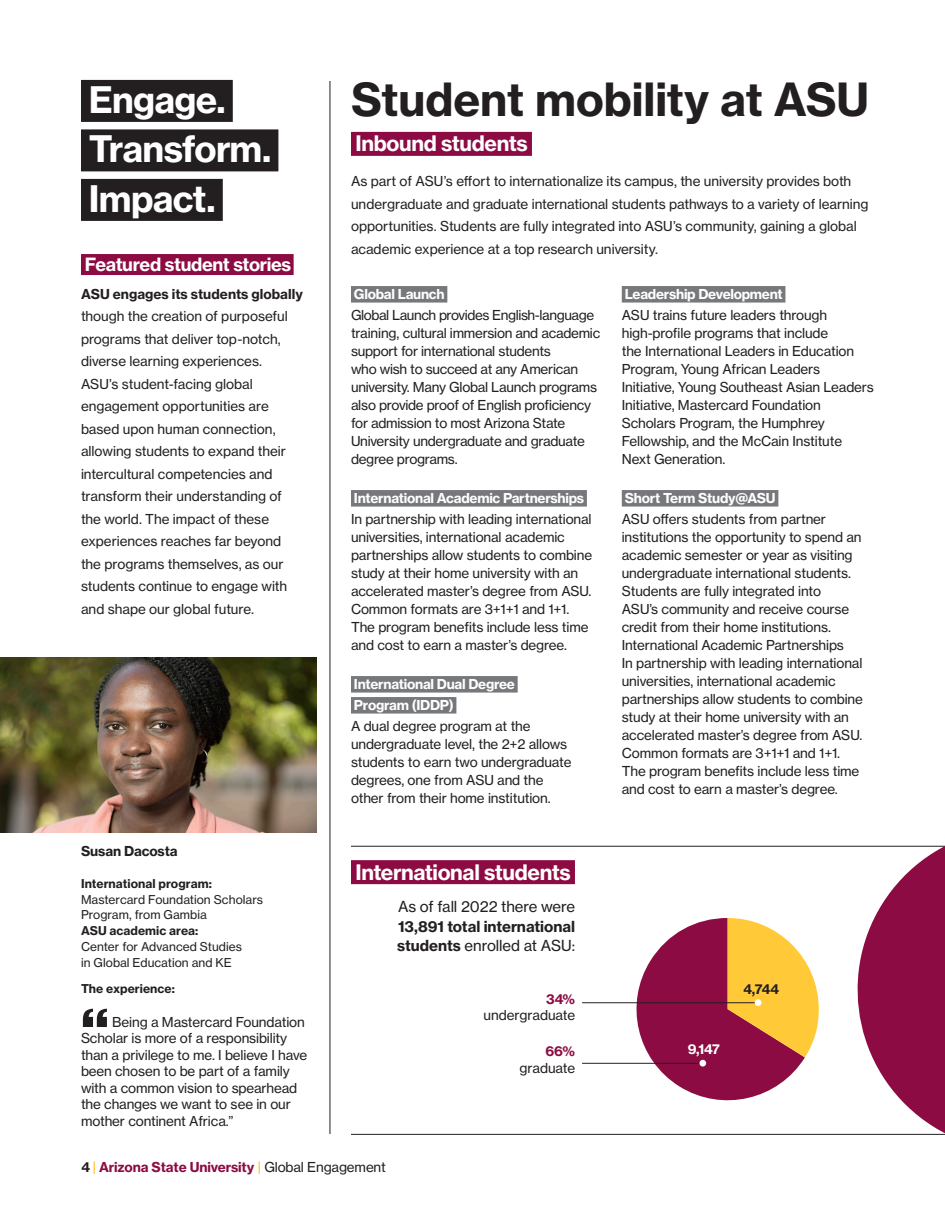
<style>
.page{position:relative;width:945px;height:1215px;background:#fff}
.page>*{position:absolute;margin:0;border:0;box-sizing:border-box;transform-origin:0 0}
.t1{font:45px "N Haas Grotesk TX Pro 75 Bd";color:#231f20}
.t2{font:36px "N Haas Grotesk TX Pro 75 Bd";letter-spacing:-.025em;color:#fff}
.Disclaimer{font:21px "N Haas Grotesk TX Pro 75 Bd";letter-spacing:-.02em;color:#fff}
.t3{font:18px "N Haas Grotesk TX Pro 75 Bd";letter-spacing:-.02em;color:#fff}
.t4{font:15px/19.5px "N Haas Grotesk TX Pro 55 Rg";letter-spacing:-.005em;color:#231f20;text-align:justify}
.Text_9_14{font:13.5px/18px "N Haas Grotesk TX Pro 55 Rg";letter-spacing:-.01em;color:#231f20}
.Text_9_15{font:13.5px/22.5px "N Haas Grotesk TX Pro 55 Rg";color:#231f20}
.Text_9_11{font:13.5px/16.5px "N Haas Grotesk TX Pro 55 Rg";letter-spacing:-.01em;color:#231f20}
.Text_9_14-2{font:13.5px/21px "N Haas Grotesk TX Pro 75 Bd";letter-spacing:-.02em;color:#fff}
.t5{font:13.5px "N Haas Grotesk TX Pro 75 Bd";letter-spacing:-.01em;color:#8c0b42}
.Text_8_10_5{font:13.5px "N Haas Grotesk TX Pro 75 Bd";letter-spacing:-.01em;color:#231f20}
.Text_8_10_5-2{font:12px/15.8px "N Haas Grotesk TX Pro 55 Rg";letter-spacing:.005em;color:#231f20}
.Text_8_10_5-3{font:12px "N Haas Grotesk TX Pro 75 Bd";letter-spacing:.005em;color:#231f20}
.s1{font-family:"N Haas Grotesk TX Pro 75 Bd"}
.s2{font-family:"N Haas Grotesk TX Pro 75 Bd";color:#8c0b42}
.s3{color:#231f20}
.s4{color:#ffc938}
.s5{font-family:"N Haas Grotesk TX Pro 55 Rg";color:#231f20}
</style>
<div class="page">
<hr style="left:351px;top:1134px;width:594px;height:1px;background:#231f20">
<hr style="left:351px;top:846px;width:594px;height:1px;background:#231f20">
<svg style="left:837px;top:845px;width:108px;height:290px"></svg>
<svg style="left:624px;top:918px;width:195px;height:183px"></svg>
<div style="left:351px;top:132px;width:181px;height:24px;background:#8c0b42"></div>
<div style="left:351px;top:860px;width:224px;height:24px;background:#8c0b42"></div>
<hr style="left:330px;top:81px;width:1px;height:1053px;background:#231f20">
<div style="left:622px;top:286px;width:163px;height:17px;background:#76787b"></div>
<div style="left:622px;top:490px;width:156px;height:17px;background:#76787b"></div>
<img style="left:0;top:657px;width:317px;height:176px">
<div style="left:81px;top:254px;width:213px;height:21px;background:#8c0b42"></div>
<div style="left:81px;top:80px;width:152px;height:42px;background:#231f20"></div>
<div style="left:81px;top:129px;width:197px;height:42px;background:#231f20"></div>
<div style="left:81px;top:179px;width:142px;height:42px;background:#231f20"></div>
<div style="left:351px;top:286px;width:96px;height:17px;background:#76787b"></div>
<div style="left:351px;top:490px;width:236px;height:17px;background:#76787b"></div>
<div style="left:351px;top:676px;width:167px;height:17px;background:#76787b"></div>
<div style="left:351px;top:697px;width:105px;height:17px;background:#76787b"></div>
<hr style="left:582px;top:1063px;width:120px;height:1px;background:#231f20">
<div style="left:699px;top:1060px;width:7px;height:7px;background:#fff;border-radius:50%"></div>
<hr style="left:582px;top:1002px;width:177px;height:1px;background:#231f20">
<div style="left:755px;top:999px;width:6px;height:7px;background:#fff;border-radius:50%"></div>
<p class="t1" style="left:351px;top:71px;width:520px">Student mobility at ASU</p>
<p class="t2" style="left:89px;top:77px;width:138px">Engage.</p>
<p class="t2" style="left:89px;top:127px;width:184px">Transform.</p>
<p class="t2" style="left:89px;top:176px;width:128px">Impact.</p>
<p class="Text_9_15" style="left:351px;top:170px;width:519px">As part of ASU’s effort to internationalize its campus, the university provides both undergraduate and graduate international students pathways to a variety of learning opportunities. Students are fully integrated into ASU’s community, gaining a global academic experience at a top research university.</p>
<p class="Text_9_14-2" style="left:354px;top:283px;width:92px">Global Launch</p>
<p class="Text_9_14" style="left:351px;top:306px;width:251px">Global Launch provides English-language training, cultural immersion and academic support for international students<br>who wish to succeed at any American university. Many Global Launch programs also provide proof of English proficiency for admission to most Arizona State University undergraduate and graduate degree programs.</p>
<p class="Text_9_14-2" style="left:354px;top:487px;width:232px">International Academic Partnerships</p>
<p class="Text_9_14" style="left:351px;top:510px;width:243px">In partnership with leading international universities, international academic partnerships allow students to combine study at their home university with an accelerated master’s degree from ASU.<br>Common formats are 3+1+1 and 1+1.<br>The program benefits include less time and cost to earn a master’s degree.</p>
<p class="Text_9_14-2" style="left:354px;top:673px;width:162px">International Dual Degree<br>Program (IDDP)</p>
<p class="Text_9_14" style="left:351px;top:717px;width:222px">A dual degree program at the undergraduate level, the 2+2 allows students to earn two undergraduate degrees, one from ASU and the other from their home institution.</p>
<p class="Disclaimer" style="left:356px;top:130px;width:174px">Inbound students</p>
<p class="t3" style="left:85px;top:253px;width:208px">Featured student stories</p>
<p class="Text_9_15" style="left:81px;top:283px;width:223px"><span class="s1">ASU engages its students globally </span>though the creation of purposeful programs that deliver top-notch, diverse learning experiences.<br>ASU’s student-facing global engagement opportunities are based upon human connection, allowing students to expand their intercultural competencies and transform their understanding of the world. The impact of these experiences reaches far beyond the programs themselves, as our students continue to engage with and shape our global future.</p>
<p class="Text_9_14-2" style="left:625px;top:283px;width:159px">Leadership Development</p>
<p class="Text_9_14" style="left:622px;top:306px;width:254px">ASU trains future leaders through high-profile programs that include<br>the International Leaders in Education Program, Young African Leaders Initiative, Young Southeast Asian Leaders Initiative, Mastercard Foundation Scholars Program, the Humphrey Fellowship, and the McCain Institute Next Generation.</p>
<p class="Text_9_14-2" style="left:625px;top:487px;width:152px">Short Term Study@ASU</p>
<p class="Text_9_14" style="left:622px;top:510px;width:241px">ASU offers students from partner institutions the opportunity to spend an academic semester or year as visiting undergraduate international students.<br>Students are fully integrated into<br>ASU’s community and receive course credit from their home institutions.</p>
<p class="Text_9_14" style="left:622px;top:636px;width:224px">International Academic Partnerships</p>
<p class="Text_9_14" style="left:622px;top:654px;width:243px">In partnership with leading international universities, international academic partnerships allow students to combine study at their home university with an accelerated master’s degree from ASU.<br>Common formats are 3+1+1 and 1+1.<br>The program benefits include less time and cost to earn a master’s degree.</p>
<p class="Text_8_10_5" style="left:81px;top:843px;width:98px">Susan Dacosta</p>
<p class="Text_8_10_5-2" style="left:81px;top:876px;width:184px"><span class="s1">International program:<br></span>Mastercard Foundation Scholars<br>Program, from Gambia<br><span class="s1">ASU academic area:<br></span>Center for Advanced Studies<br>in Global Education and KE</p>
<p class="Text_8_10_5-3" style="left:81px;top:981px;width:96px">The experience:</p>
<p class="Text_9_11" style="left:81px;top:1013px;width:228px;text-indent:31px">Being a Mastercard Foundation<br>Scholar is more of a responsibility than a privilege to me. I believe I have been chosen to be part of a family with a common vision to spearhead the changes we want to see in our mother continent Africa.”</p>
<p class="Disclaimer" style="left:356px;top:859px;width:217px">International students</p>
<p class="t4" style="left:397px;top:897px;width:179px">As of fall 2022 there were <span class="s1">13,891 total international students</span> enrolled at ASU:</p>
<p class="Text_9_15" style="left:483px;top:990px;width:93px;line-height:16.5px;text-align:right"><span class="s2">34% </span>undergraduate</p>
<p class="t5" style="left:546px;top:1043px;width:31px">66%</p>
<p class="Text_9_15" style="left:520px;top:1056px;width:57px">graduate</p>
<p class="t5" style="left:81px;top:1158px;width:306px"><span class="s3">4</span> <span class="s4">|</span> Arizona State University <span class="s4">|</span> <span class="s5">Global Engagement</span></p>
<p class="Text_9_14-2" style="left:688px;top:1038px;width:34px">9,147</p>
<p class="Text_8_10_5" style="left:743px;top:980px;width:37px">4,744</p>
</div>
